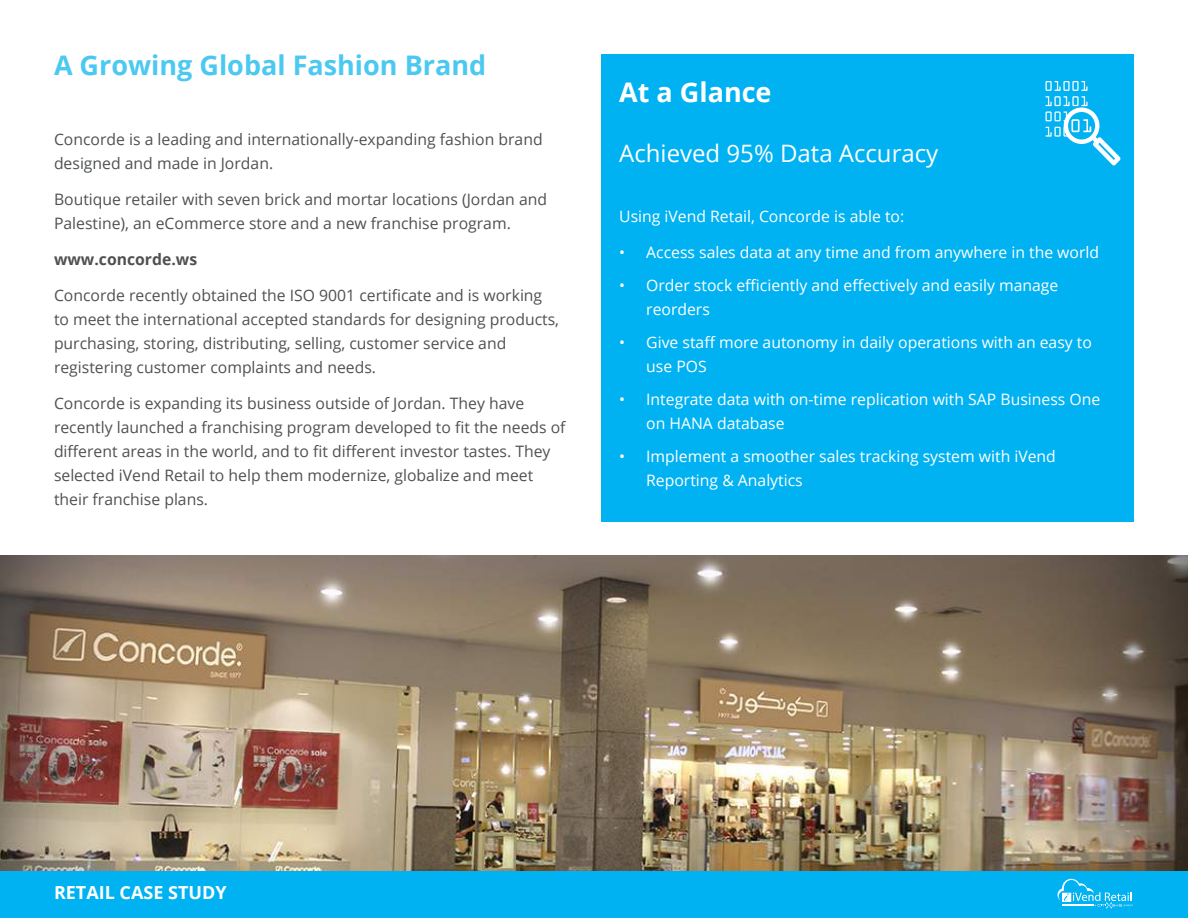
<style>
.page{position:relative;width:1188px;height:918px;background:#fff}
.page>*{position:absolute;margin:0;border:0;box-sizing:border-box;transform-origin:0 0}
.t1{font:700 27px "Open Sans";color:#4bc9f1}
.t2{font:700 27px "Open Sans";color:#fff}
.t3{font:24px "Open Sans";color:#fff}
.t4{font:700 18px "Open Sans";color:#fff}
.t5{font:15.75px/24px "Open Sans";color:#4f5151}
.t6{font:15.75px/24px "Open Sans";color:#fff}
.t7{font:700 15.75px "Open Sans";color:#4f5151}
</style>
<div class="page">
<div style="left:602px;top:54px;width:532px;height:468px;background:#00b2f2"></div>
<img style="left:0;top:555px;width:1188px;height:317px">
<svg style="left:1046px;top:81px;width:75px;height:84px"></svg>
<div style="left:0;top:872px;width:1188px;height:46px;background:#00b2f2"></div>
<svg style="left:1058px;top:879px;width:75px;height:29px"></svg>
<h1 class="t1" style="left:54px;top:46px;width:434px">A Growing Global Fashion Brand</h1>
<p class="t5" style="left:54px;top:127px;width:490px">Concorde is a leading and internationally-expanding fashion brand designed and made in Jordan.</p>
<p class="t5" style="left:54px;top:187px;width:495px">Boutique retailer with seven brick and mortar locations (Jordan and<br>Palestine), an eCommerce store and a new franchise program.</p>
<p class="t7" style="left:54px;top:248px;width:145px">www.concorde.ws</p>
<p class="t5" style="left:54px;top:283px;width:507px">Concorde recently obtained the ISO 9001 certificate and is working to meet the international accepted standards for designing products, purchasing, storing, distributing, selling, customer service and registering customer complaints and needs.</p>
<p class="t5" style="left:54px;top:391px;width:513px">Concorde is expanding its business outside of Jordan. They have recently launched a franchising program developed to fit the needs of different areas in the world, and to fit different investor tastes. They selected iVend Retail to help them modernize, globalize and meet their franchise plans.</p>
<h1 class="t2" style="left:619px;top:73px;width:154px">At a Glance</h1>
<h2 class="t3" style="left:619px;top:136px;width:321px">Achieved 95% Data Accuracy</h2>
<p class="t6" style="left:619px;top:204px;width:287px">Using iVend Retail, Concorde is able to:</p>
<p class="t6" style="left:619px;top:240px;width:481px">• Access sales data at any time and from anywhere in the world</p>
<p class="t6" style="left:646px;top:273px;width:414px;text-indent:-27px">• Order stock efficiently and effectively and easily manage reorders</p>
<p class="t6" style="left:646px;top:330px;width:447px;text-indent:-27px">• Give staff more autonomy in daily operations with an easy to use POS</p>
<p class="t6" style="left:646px;top:387px;width:456px;text-indent:-27px">• Integrate data with on-time replication with SAP Business One on HANA database</p>
<p class="t6" style="left:646px;top:444px;width:411px;text-indent:-27px">• Implement a smoother sales tracking system with iVend<br>Reporting &amp; Analytics</p>
<p class="t4" style="left:54px;top:879px;width:174px">RETAIL CASE STUDY</p>
</div>
